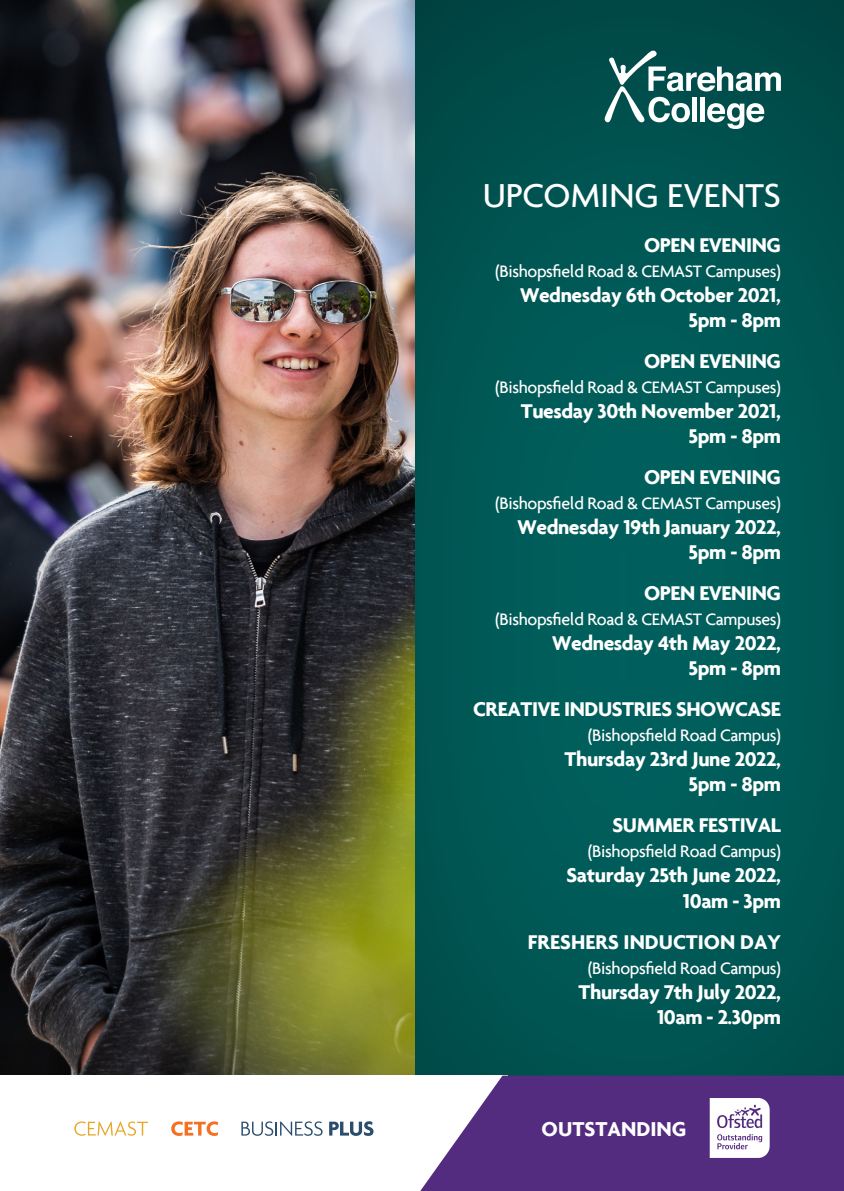
<style>
.page{position:relative;width:844px;height:1191px;background:#fff}
.page>*{position:absolute;margin:0;border:0;box-sizing:border-box;transform-origin:0 0}
.Body_Black{font:500 35.7px "Agenda";color:#fff}
.t1{font:700 21.7px "Agenda";color:#fff}
.Body_Black-2{font:700 21.53px "Agenda";letter-spacing:-.02em;color:#fff}
.Body_Black-3{font:700 21.53px "Agenda";color:#fff}
.Body_Black-4{font:500 17.85px "Agenda";letter-spacing:-.02em;color:#fff}
</style>
<div class="page">
<img style="left:0;top:0;width:412px;height:1075px">
<div style="left:412px;top:0;width:431px;height:1191px;background:#231f20;opacity:.75"></div>
<svg style="left:604px;top:50px;width:176px;height:79px"></svg>
<div style="left:0;top:1075px;width:508px;height:116px;background:#fff"></div>
<svg style="left:420px;top:1075px;width:423px;height:116px;background:#64428c"></svg>
<svg style="left:74px;top:1121px;width:74px;height:14px"></svg>
<svg style="left:171px;top:1121px;width:47px;height:14px"></svg>
<svg style="left:241px;top:1121px;width:81px;height:14px"></svg>
<svg style="left:329px;top:1121px;width:44px;height:14px"></svg>
<svg style="left:709px;top:1098px;width:60px;height:59px"></svg>
<p class="Body_Black" style="left:482px;top:173px;width:300px">UPCOMING EVENTS</p>
<p class="Body_Black-2" style="left:644px;top:231px;width:138px">OPEN EVENING</p>
<p class="Body_Black-4" style="left:495px;top:260px;width:287px">(Bishopsfield Road &amp; CEMAST Campuses)</p>
<p class="Body_Black-2" style="left:520px;top:281px;width:262px">Wednesday 6th October 2021,</p>
<p class="Body_Black-2" style="left:688px;top:306px;width:94px">5pm - 8pm</p>
<p class="Body_Black-2" style="left:644px;top:347px;width:138px">OPEN EVENING</p>
<p class="Body_Black-4" style="left:495px;top:376px;width:287px">(Bishopsfield Road &amp; CEMAST Campuses)</p>
<p class="Body_Black-2" style="left:520px;top:398px;width:261px">Tuesday 30th November 2021,</p>
<p class="Body_Black-2" style="left:688px;top:423px;width:94px">5pm - 8pm</p>
<p class="Body_Black-2" style="left:644px;top:464px;width:138px">OPEN EVENING</p>
<p class="Body_Black-4" style="left:495px;top:492px;width:287px">(Bishopsfield Road &amp; CEMAST Campuses)</p>
<p class="Body_Black-2" style="left:517px;top:514px;width:265px">Wednesday 19th January 2022,</p>
<p class="Body_Black-2" style="left:688px;top:539px;width:94px">5pm - 8pm</p>
<p class="Body_Black-2" style="left:644px;top:580px;width:138px">OPEN EVENING</p>
<p class="Body_Black-4" style="left:495px;top:608px;width:287px">(Bishopsfield Road &amp; CEMAST Campuses)</p>
<p class="Body_Black-2" style="left:552px;top:630px;width:230px">Wednesday 4th May 2022,</p>
<p class="Body_Black-2" style="left:688px;top:655px;width:94px">5pm - 8pm</p>
<p class="Body_Black-2" style="left:473px;top:696px;width:309px">CREATIVE INDUSTRIES SHOWCASE</p>
<p class="Body_Black-4" style="left:587px;top:724px;width:194px">(Bishopsfield Road Campus)</p>
<p class="Body_Black-2" style="left:564px;top:746px;width:218px">Thursday 23rd June 2022,</p>
<p class="Body_Black-2" style="left:688px;top:771px;width:94px">5pm - 8pm</p>
<p class="Body_Black-2" style="left:612px;top:812px;width:170px">SUMMER FESTIVAL</p>
<p class="Body_Black-4" style="left:587px;top:841px;width:194px">(Bishopsfield Road Campus)</p>
<p class="Body_Black-2" style="left:566px;top:862px;width:216px">Saturday 25th June 2022,</p>
<p class="Body_Black-2" style="left:682px;top:887px;width:100px">10am - 3pm</p>
<p class="Body_Black-3" style="left:527px;top:928px;width:254px">FRESHERS INDUCTION DAY</p>
<p class="Body_Black-4" style="left:587px;top:957px;width:194px">(Bishopsfield Road Campus)</p>
<p class="Body_Black-2" style="left:578px;top:978px;width:204px">Thursday 7th July 2022,</p>
<p class="Body_Black-2" style="left:656px;top:1003px;width:125px">10am - 2.30pm</p>
<p class="t1" style="left:541px;top:1115px;width:146px">OUTSTANDING</p>
</div>
